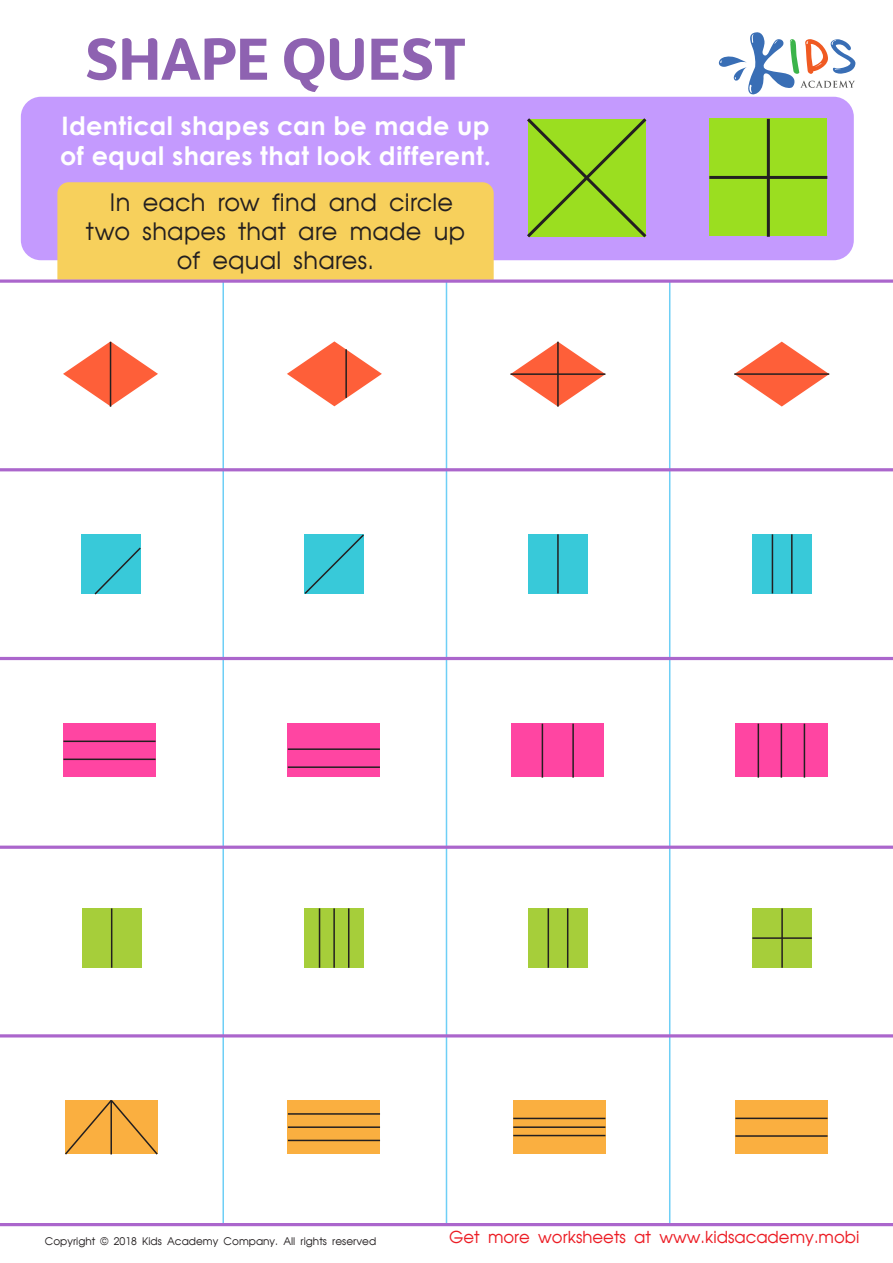
<style>
.page{position:relative;width:893px;height:1263px;background:#fff}
.page>*{position:absolute;margin:0;border:0;box-sizing:border-box;transform-origin:0 0}
.t1{font:700 57px "Bw Surco DEMO";letter-spacing:-.005em;color:#8e62b1}
.t2{font:700 25.5px/30.6px "Century Gothic";letter-spacing:.015em;color:#fff}
.t3{font:24px/28.8px "AG Avant Garde Cyr";letter-spacing:.01em;color:#231f20;text-align:center}
.t4{font:16.5px "AG Avant Garde Cyr";color:#ec1c24}
.t5{font:10.5px "AG Avant Garde Cyr";color:#231f20}
</style>
<div class="page">
<div style="left:21px;top:97px;width:832px;height:163px;background:#c49afe;border-radius:20px"></div>
<hr style="left:446px;top:281px;width:1px;height:942px;background:#6ecff6">
<hr style="left:222px;top:281px;width:2px;height:942px;background:#6ecff6">
<hr style="left:669px;top:281px;width:1px;height:942px;background:#6ecff6">
<div style="left:57px;top:182px;width:436px;height:98px;background:#f7d05c"></div>
<hr style="left:0;top:280px;width:892px;height:3px;background:#ab66cc">
<hr style="left:0;top:468px;width:892px;height:3px;background:#ab66cc">
<hr style="left:0;top:657px;width:892px;height:3px;background:#ab66cc">
<hr style="left:0;top:846px;width:892px;height:3px;background:#ab66cc">
<hr style="left:0;top:1223px;width:892px;height:3px;background:#ab66cc">
<svg style="left:0;top:1034px;width:892px;height:4px;background:#bb83d5"></svg>
<div style="left:81px;top:535px;width:59px;height:59px;background:#38c9d9"></div>
<div style="left:528px;top:534px;width:60px;height:60px;background:#38c9d9"></div>
<div style="left:752px;top:534px;width:59px;height:60px;background:#38c9d9"></div>
<div style="left:528px;top:908px;width:59px;height:60px;background:#a6ce3a"></div>
<div style="left:82px;top:909px;width:59px;height:59px;background:#a6ce3a"></div>
<div style="left:305px;top:909px;width:59px;height:59px;background:#a6ce3a"></div>
<div style="left:752px;top:909px;width:59px;height:59px;background:#a6ce3a"></div>
<div style="left:63px;top:723px;width:93px;height:54px;background:#ff45a2"></div>
<div style="left:288px;top:723px;width:92px;height:54px;background:#ff45a2"></div>
<div style="left:511px;top:723px;width:92px;height:54px;background:#ff45a2"></div>
<div style="left:735px;top:723px;width:92px;height:54px;background:#ff45a2"></div>
<div style="left:288px;top:1100px;width:92px;height:54px;background:#faaf40"></div>
<div style="left:513px;top:1100px;width:92px;height:54px;background:#faaf40"></div>
<div style="left:735px;top:1100px;width:92px;height:54px;background:#faaf40"></div>
<div style="left:709px;top:118px;width:118px;height:118px;background:#9bde20"></div>
<svg style="left:63px;top:341px;width:95px;height:65px"></svg>
<svg style="left:287px;top:341px;width:95px;height:65px"></svg>
<svg style="left:512px;top:342px;width:92px;height:65px"></svg>
<svg style="left:736px;top:342px;width:92px;height:65px"></svg>
<svg style="left:718px;top:32px;width:137px;height:63px"></svg>
<hr style="left:110px;top:342px;width:1px;height:65px;background:#231f20">
<hr style="left:345px;top:349px;width:2px;height:49px;background:#231f20">
<div style="left:304px;top:534px;width:60px;height:60px;background:#38c9d9"></div>
<svg style="left:94px;top:546px;width:47px;height:49px"></svg>
<hr style="left:63px;top:741px;width:93px;height:1px;background:#231f20">
<hr style="left:63px;top:759px;width:93px;height:1px;background:#231f20">
<hr style="left:288px;top:748px;width:92px;height:2px;background:#231f20">
<hr style="left:288px;top:766px;width:92px;height:2px;background:#231f20">
<hr style="left:557px;top:342px;width:1px;height:65px;background:#231f20">
<svg style="left:527px;top:118px;width:120px;height:120px;background:#94ce29"></svg>
<hr style="left:766px;top:119px;width:3px;height:118px;background:#231f20">
<hr style="left:709px;top:176px;width:118px;height:3px;background:#231f20">
<hr style="left:557px;top:534px;width:1px;height:59px;background:#231f20">
<hr style="left:771px;top:534px;width:2px;height:59px;background:#231f20">
<hr style="left:791px;top:534px;width:1px;height:59px;background:#231f20">
<hr style="left:547px;top:908px;width:2px;height:60px;background:#231f20">
<hr style="left:567px;top:908px;width:1px;height:60px;background:#231f20">
<hr style="left:111px;top:908px;width:1px;height:60px;background:#231f20">
<hr style="left:781px;top:908px;width:1px;height:60px;background:#231f20">
<hr style="left:752px;top:937px;width:59px;height:2px;background:#231f20">
<hr style="left:319px;top:908px;width:1px;height:60px;background:#231f20">
<hr style="left:333px;top:908px;width:2px;height:60px;background:#231f20">
<hr style="left:348px;top:908px;width:1px;height:60px;background:#231f20">
<hr style="left:572px;top:724px;width:2px;height:54px;background:#231f20">
<hr style="left:541px;top:724px;width:2px;height:54px;background:#231f20">
<hr style="left:780px;top:724px;width:2px;height:54px;background:#231f20">
<hr style="left:803px;top:724px;width:2px;height:54px;background:#231f20">
<hr style="left:757px;top:724px;width:2px;height:54px;background:#231f20">
<hr style="left:288px;top:1126px;width:92px;height:2px;background:#231f20">
<hr style="left:288px;top:1113px;width:92px;height:2px;background:#231f20">
<hr style="left:288px;top:1140px;width:92px;height:1px;background:#231f20">
<hr style="left:513px;top:1126px;width:92px;height:2px;background:#231f20">
<hr style="left:513px;top:1118px;width:92px;height:1px;background:#231f20">
<hr style="left:513px;top:1135px;width:92px;height:1px;background:#231f20">
<hr style="left:735px;top:1118px;width:92px;height:1px;background:#231f20">
<hr style="left:735px;top:1135px;width:92px;height:2px;background:#231f20">
<svg style="left:65px;top:1100px;width:93px;height:55px;background:#eda841"></svg>
<hr style="left:734px;top:373px;width:95px;height:2px;background:#231f20">
<hr style="left:510px;top:373px;width:95px;height:2px;background:#231f20">
<h1 class="t1" style="left:85px;top:19px;width:382px">SHAPE QUEST</h1>
<p class="t2" style="left:60px;top:109px;width:432px">Identical shapes can be made up of equal shares that look different.</p>
<p class="t3" style="left:86px;top:188px;width:381px">In each row find and circle two shapes that are made up of equal shares.</p>
<p class="t5" style="left:45px;top:1235px;width:333px">Copyright © 2018 Kids Academy Company. All rights reserved</p>
<p class="t4" style="left:449px;top:1228px;width:412px">Get more worksheets at www.kidsacademy.mobi</p>
</div>
